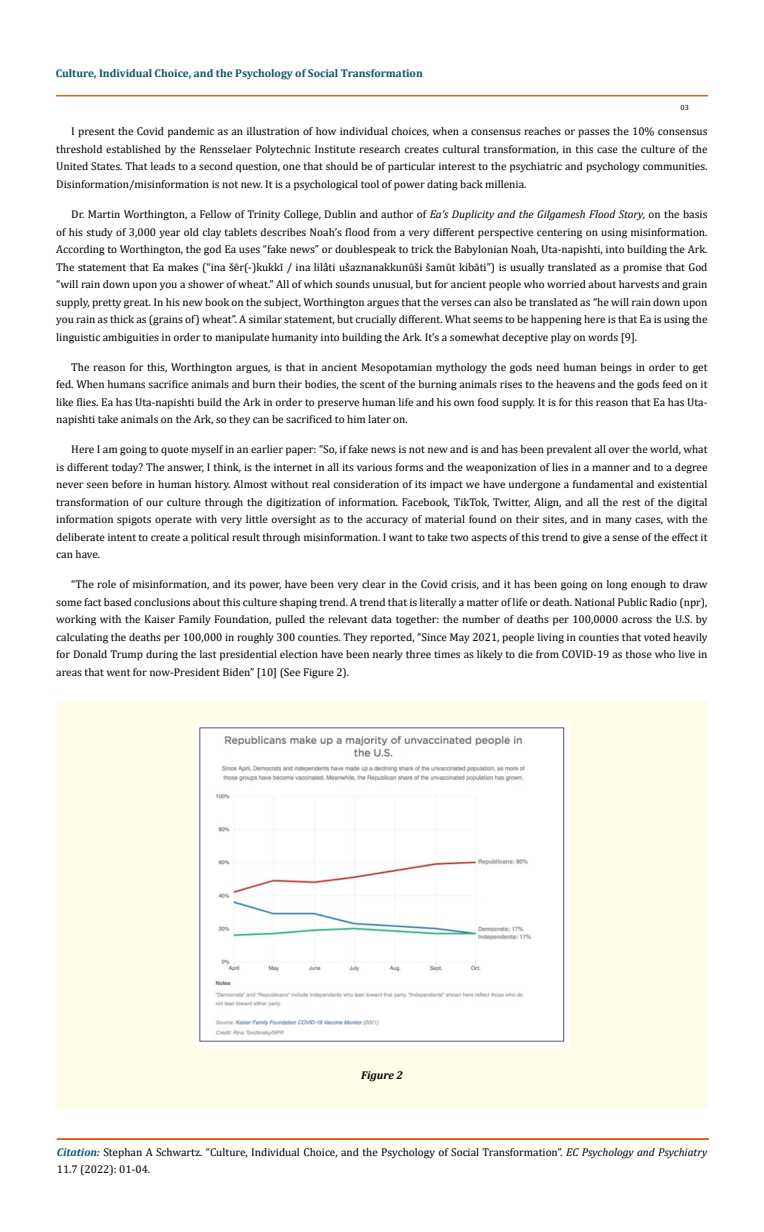
<style>
.page{position:relative;width:764px;height:1232px;background:#fff}
.page>*{position:absolute;margin:0;border:0;box-sizing:border-box;transform-origin:0 0}
.t1{font:11.25px/17.5px "Cambria";color:#000;text-align:justify}
.t2{font:700 11.25px "Cambria";color:#0e546a}
.t3{font:italic 700 11.25px "Cambria";color:#000}
.t4{font:7.5px "Cambria";color:#000}
.s1{font-style:italic}
.s2{font-weight:700;font-style:italic;color:#0e546a}
</style>
<div class="page">
<hr style="left:56px;top:96px;width:651px;height:1px;background:#e05d1a">
<div style="left:56px;top:95px;width:651px;height:1px;border:1px solid #e05d1a"></div>
<div style="left:57px;top:1138px;width:651px;height:1px;border:1px solid #e05d1a"></div>
<div style="left:57px;top:701px;width:651px;height:408px;background:#fffde9"></div>
<img style="left:196px;top:723px;width:374px;height:324px">
<p class="t2" style="left:56px;top:65px;width:369px">Culture, Individual Choice, and the Psychology of Social Transformation</p>
<p class="t4" style="left:680px;top:103px;width:10px">03</p>
<p class="t1" style="left:56px;top:123px;width:653px;text-indent:15px">I present the Covid pandemic as an illustration of how individual choices, when a consensus reaches or passes the 10% consensus threshold established by the Rensselaer Polytechnic Institute research creates cultural transformation, in this case the culture of the United States. That leads to a second question, one that should be of particular interest to the psychiatric and psychology communities.<br>Disinformation/misinformation is not new. It is a psychological tool of power dating back millenia.</p>
<p class="t1" style="left:56px;top:205px;width:653px;text-indent:15px">Dr. Martin Worthington, a Fellow of Trinity College, Dublin and author of <span class="s1">Ea’s Duplicity and the Gilgamesh Flood Story,</span> on the basis of his study of 3,000 year old clay tablets describes Noah’s flood from a very different perspective centering on using misinformation.<br>According to Worthington, the god Ea uses “fake news” or doublespeak to trick the Babylonian Noah, Uta-napishti, into building the Ark.<br>The statement that Ea makes (“ina šēr(-)kukkī / ina lilâti ušaznanakkunūši šamūt kibāti”) is usually translated as a promise that God “will rain down upon you a shower of wheat.” All of which sounds unusual, but for ancient people who worried about harvests and grain supply, pretty great. In his new book on the subject, Worthington argues that the verses can also be translated as “he will rain down upon you rain as thick as (grains of) wheat”. A similar statement, but crucially different. What seems to be happening here is that Ea is using the linguistic ambiguities in order to manipulate humanity into building the Ark. It’s a somewhat deceptive play on words [9].</p>
<p class="t1" style="left:56px;top:358px;width:653px;text-indent:15px">The reason for this, Worthington argues, is that in ancient Mesopotamian mythology the gods need human beings in order to get fed. When humans sacrifice animals and burn their bodies, the scent of the burning animals rises to the heavens and the gods feed on it like flies. Ea has Uta-napishti build the Ark in order to preserve human life and his own food supply. It is for this reason that Ea has Uta&shy;napishti take animals on the Ark, so they can be sacrificed to him later on.</p>
<p class="t1" style="left:56px;top:440px;width:653px;text-indent:15px">Here I am going to quote myself in an earlier paper: “So, if fake news is not new and is and has been prevalent all over the world, what is different today? The answer, I think, is the internet in all its various forms and the weaponization of lies in a manner and to a degree never seen before in human history. Almost without real consideration of its impact we have undergone a fundamental and existential transformation of our culture through the digitization of information. Facebook, TikTok, Twitter, Align, and all the rest of the digital information spigots operate with very little oversight as to the accuracy of material found on their sites, and in many cases, with the deliberate intent to create a political result through misinformation. I want to take two aspects of this trend to give a sense of the effect it can have.</p>
<p class="t1" style="left:56px;top:575px;width:653px;text-indent:15px">“The role of misinformation, and its power, have been very clear in the Covid crisis, and it has been going on long enough to draw some fact based conclusions about this culture shaping trend. A trend that is literally a matter of life or death. National Public Radio (npr), working with the Kaiser Family Foundation, pulled the relevant data together: the number of deaths per 100,0000 across the U.S. by calculating the deaths per 100,000 in roughly 300 counties. They reported, “Since May 2021, people living in counties that voted heavily for Donald Trump during the last presidential election have been nearly three times as likely to die from COVID-19 as those who live in areas that went for now-President Biden” [10] (See Figure 2).</p>
<p class="t3" style="left:361px;top:1067px;width:43px">Figure 2</p>
<p class="t1" style="left:57px;top:1142px;width:652px"><span class="s2">Citation:</span> Stephan A Schwartz. “Culture, Individual Choice, and the Psychology of Social Transformation”. <span class="s1">EC Psychology and Psychiatry<br></span>11.7 (2022): 01-04.</p>
</div>
